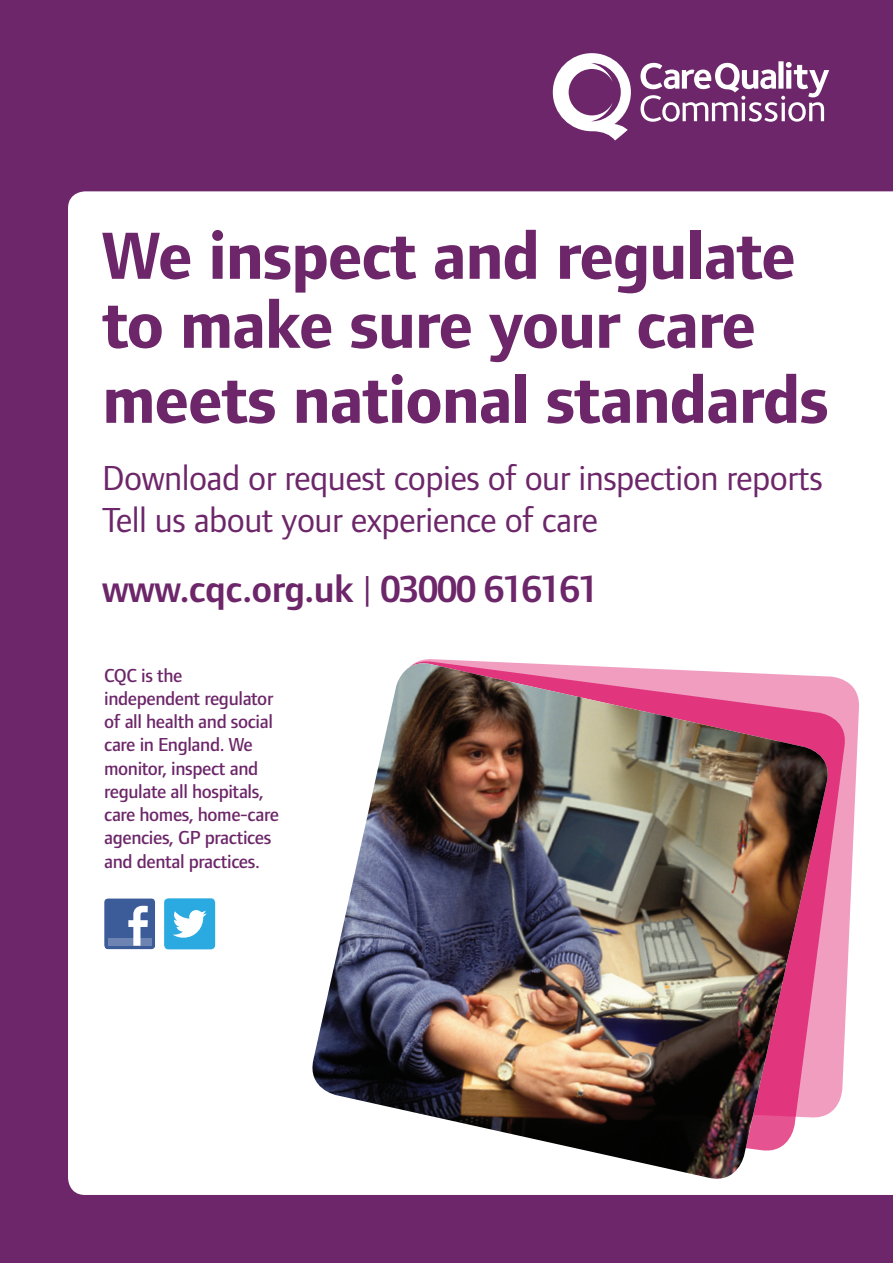
<style>
.page{position:relative;width:893px;height:1263px;background:#6c2669}
.page>*{position:absolute;margin:0;border:0;box-sizing:border-box;transform-origin:0 0}
.Heading_1_Colour{font:700 69px/69px "Foundry Form Sans";letter-spacing:-.02em;color:#6c2669}
.Heading_1_Colour-2{font:600 39px "Foundry Form Sans";letter-spacing:-.015em;color:#6c2669}
.Heading_1_Colour-3{font:36px/42px "Foundry Form Sans";letter-spacing:-.015em;color:#6c2669}
.NEW_Body_Copy_White{font:500 19.5px/23.2px "Foundry Form Sans";letter-spacing:-.02em;color:#6c2669}
.s1{font-weight:400}
</style>
<div class="page">
<div style="left:68px;top:191px;width:825px;height:1004px;background:#fff"></div>
<svg style="left:848px;top:658px;width:12px;height:461px;background:#fae2ec"></svg>
<svg style="left:833px;top:658px;width:15px;height:496px;background:#f1a6c6"></svg>
<img style="left:307px;top:663px;width:526px;height:521px">
<svg style="left:640px;top:61px;width:189px;height:61px"></svg>
<svg style="left:553px;top:53px;width:78px;height:87px"></svg>
<svg style="left:164px;top:898px;width:51px;height:51px;background:#5bbde7"></svg>
<svg style="left:104px;top:898px;width:51px;height:51px;background:#627cad"></svg>
<p class="Heading_1_Colour" style="left:102px;top:221px;width:695px">We inspect and regulate to make sure your care</p>
<p class="Heading_1_Colour" style="left:102px;top:365px;width:728px">meets national standards</p>
<p class="Heading_1_Colour-3" style="left:102px;top:457px;width:722px">Download or request copies of our inspection reports<br>Tell us about your experience of care</p>
<p class="Heading_1_Colour-2" style="left:102px;top:567px;width:498px">www.cqc.org.uk <span class="s1">|</span> 03000 616161</p>
<p class="NEW_Body_Copy_White" style="left:104px;top:663px;width:176px">CQC is the independent regulator of all health and social care in England. We monitor, inspect and regulate all hospitals, care homes, home-care agencies, GP practices and dental practices.</p>
</div>
